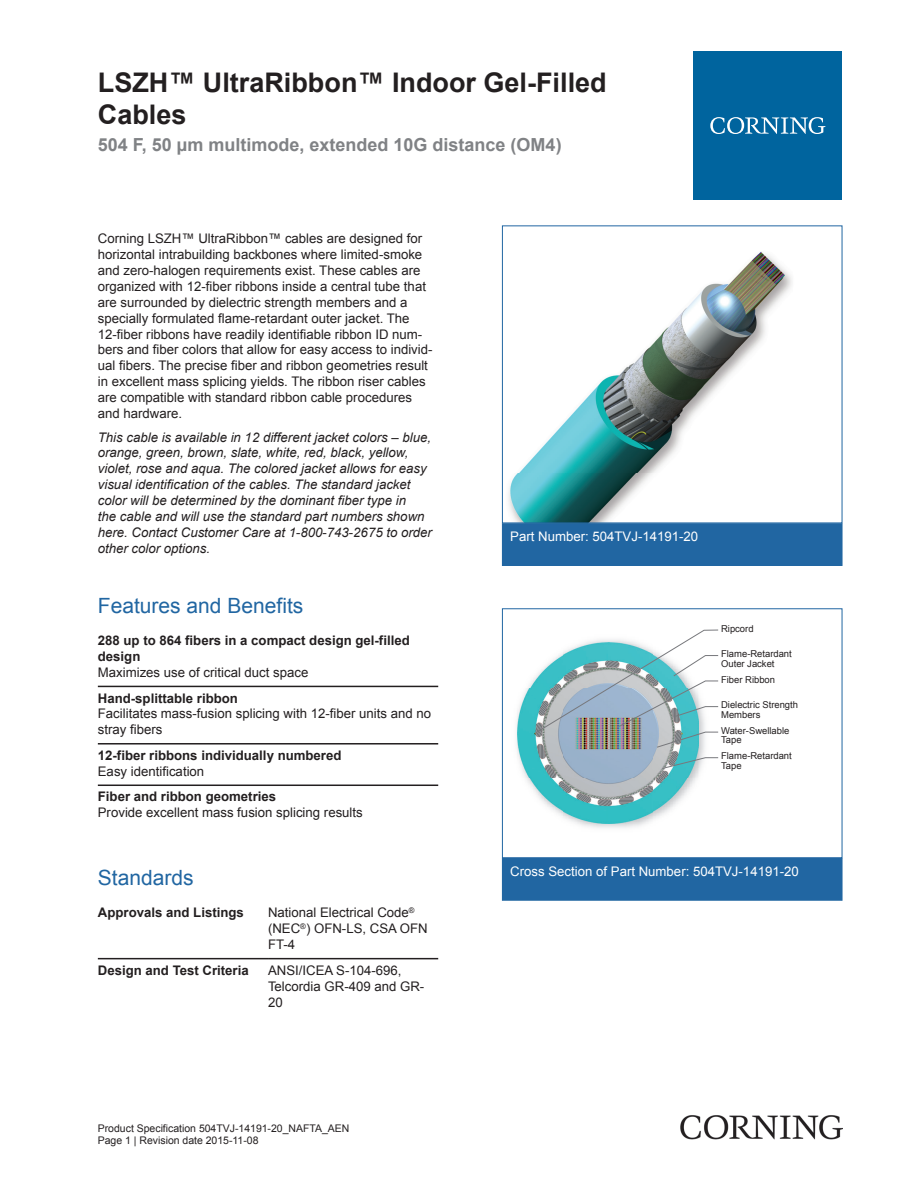
<style>
.page{position:relative;width:919px;height:1187px;background:#fff}
.page>*{position:absolute;margin:0;border:0;box-sizing:border-box;transform-origin:0 0}
.t1{font:700 27px/32.4px "Arial";color:#231f20}
.t2{font:21px "Arial";color:#2166a2}
.t3{font:700 18px "Arial";color:#808285}
.t4{font:13.2px/15.9px "Arial";color:#231f20}
.t5{font:italic 13.2px/15.9px "Arial";color:#231f20}
.t6{font:700 13.2px/15.9px "Arial";color:#231f20}
.t7{font:13.2px "Arial";color:#fff}
.t8{font:10.5px/12.6px "Arial";color:#231f20}
.t9{font:9.45px/9.4px "Arial";color:#231f20}
.s1{font-style:normal}
</style>
<div class="page">
<img style="left:508px;top:251px;width:284px;height:270px">
<div style="left:502px;top:225px;width:340px;height:298px;border:1px solid #2166a2"></div>
<div style="left:502px;top:523px;width:340px;height:42px;background:#2166a2"></div>
<div style="left:502px;top:523px;width:340px;height:43px;border:1px solid #2166a2"></div>
<img style="left:516px;top:712px;width:185px;height:116px">
<img style="left:518px;top:678px;width:180px;height:145px">
<svg style="left:534px;top:629px;width:184px;height:140px"></svg>
<div style="left:502px;top:608px;width:340px;height:250px;border:1px solid #2166a2"></div>
<div style="left:502px;top:858px;width:340px;height:42px;background:#2166a2"></div>
<hr style="left:98px;top:685px;width:340px;height:2px;background:#231f20">
<hr style="left:98px;top:743px;width:340px;height:1px;background:#231f20">
<hr style="left:98px;top:784px;width:340px;height:2px;background:#231f20">
<hr style="left:98px;top:957px;width:170px;height:2px;background:#231f20">
<hr style="left:268px;top:957px;width:170px;height:2px;background:#231f20">
<div style="left:693px;top:51px;width:149px;height:149px;background:#00649e"></div>
<svg style="left:710px;top:117px;width:115px;height:17px"></svg>
<img style="left:680px;top:1115px;width:162px;height:24px">
<h1 class="t1" style="left:98px;top:67px;width:510px">LSZH™ UltraRibbon™ Indoor Gel-Filled<br>Cables</h1>
<h3 class="t3" style="left:98px;top:132px;width:465px">504 F, 50 µm multimode, extended 10G distance (OM4)</h3>
<p class="t4" style="left:98px;top:231px;width:336px">Corning LSZH™ UltraRibbon™ cables are designed for horizontal intrabuilding backbones where limited -smoke and zero -halogen requirements exist. These cables are organized with 12 -fiber ribbons inside a central tube that are surrounded by dielectric strength members and a specially formulated flame -retardant outer jacket. The<br>12 -fiber ribbons have readily identifiable ribbon ID num&shy;bers and fiber colors that allow for easy access to individ&shy;ual fibers. The precise fiber and ribbon geometries result in excellent mass splicing yields. The ribbon riser cables are compatible with standard ribbon cable procedures and hardware.</p>
<p class="t5" style="left:98px;top:429px;width:335px">This cable is available in 12 different jacket colors – blue, orange, green, brown, slate, white, red, black, yellow, violet, rose and aqua. The colored jacket allows for easy visual identification of the cables. The standard jacket color will be determined by the dominant fiber type in<br>the cable and will use the standard part numbers shown here. Contact Customer Care at 1 <span class="s1">-</span>800 <span class="s1">-</span>743 <span class="s1">-</span>2675 to order other color options.</p>
<h2 class="t2" style="left:98px;top:591px;width:207px">Features and Benefits</h2>
<p class="t6" style="left:98px;top:633px;width:313px">288 up to 864 fibers in a compact design gel-filled design</p>
<p class="t4" style="left:98px;top:664px;width:212px">Maximizes use of critical duct space</p>
<p class="t6" style="left:98px;top:690px;width:142px">Hand-splittable ribbon</p>
<p class="t4" style="left:98px;top:706px;width:335px">Facilitates mass-fusion splicing with 12-fiber units and no stray fibers</p>
<p class="t6" style="left:98px;top:747px;width:245px">12-fiber ribbons individually numbered</p>
<p class="t4" style="left:98px;top:763px;width:108px">Easy identification</p>
<p class="t6" style="left:98px;top:789px;width:180px">Fiber and ribbon geometries</p>
<p class="t4" style="left:98px;top:804px;width:266px">Provide excellent mass fusion splicing results</p>
<h2 class="t2" style="left:98px;top:864px;width:97px">Standards</h2>
<p class="t6" style="left:98px;top:905px;width:147px">Approvals and Listings</p>
<p class="t4" style="left:268px;top:904px;width:161px">National Electrical Code<sup>® </sup>(NEC<sup>®</sup>) OFN-LS, CSA OFN<br>FT-4</p>
<p class="t6" style="left:98px;top:962px;width:152px">Design and Test Criteria</p>
<p class="t4" style="left:268px;top:962px;width:158px">ANSI/ICEA S-104-696,<br>Telcordia GR-409 and GR-<br>20</p>
<p class="t8" style="left:98px;top:1121px;width:253px">Product Specification 504TVJ-14191-20_NAFTA_AEN<br>Page 1 | Revision date 2015-11-08</p>
<p class="t7" style="left:510px;top:527px;width:189px">Part Number: 504TVJ-14191-20</p>
<p class="t9" style="left:721px;top:623px;width:34px">Ripcord</p>
<p class="t9" style="left:721px;top:649px;width:72px">Flame-Retardant<br>Outer Jacket</p>
<p class="t9" style="left:721px;top:674px;width:55px">Fiber Ribbon</p>
<p class="t9" style="left:721px;top:700px;width:78px">Dielectric Strength<br>Members</p>
<p class="t9" style="left:721px;top:725px;width:70px">Water-Swellable<br>Tape</p>
<p class="t9" style="left:721px;top:751px;width:72px">Flame-Retardant<br>Tape</p>
<p class="t7" style="left:510px;top:862px;width:290px">Cross Section of Part Number: 504TVJ-14191-20</p>
</div>
